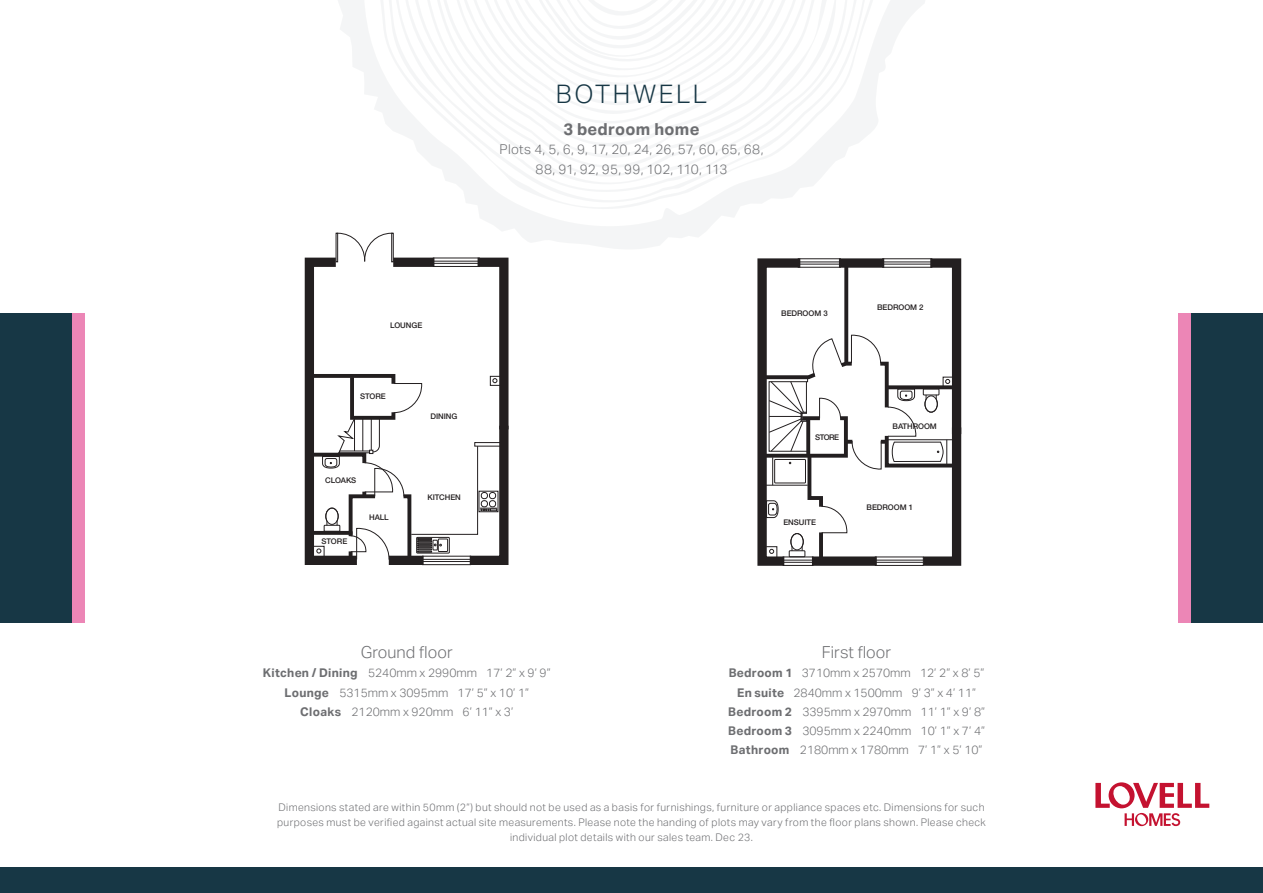
<style>
.page{position:relative;width:1263px;height:893px;background:#fff}
.page>*{position:absolute;margin:0;border:0;box-sizing:border-box;transform-origin:0 0}
.t1{font:300 25.5px "Aktiv Grotesk";letter-spacing:.1em;color:#173745}
.t2{font:300 16.5px "Aktiv Grotesk";color:#6d6e71}
.t3{font:700 16.5px "Aktiv Grotesk";letter-spacing:.02em;color:#6d6e71}
.t4{font:300 13.5px/19.5px "Aktiv Grotesk";letter-spacing:.01em;color:#6d6e71;text-align:center}
.t5{font:300 12px/19.2px "Aktiv Grotesk";color:#6d6e71;text-align:center}
.t6{font:300 10.5px/15px "Aktiv Grotesk";letter-spacing:.035em;color:#6d6e71;text-align:center}
.t7{font:500 7.8px "Helvetica Neue";letter-spacing:-.005em;color:#231f20}
.s1{font-weight:700}
</style>
<div class="page">
<svg style="left:335px;top:0;width:590px;height:249px"></svg>
<svg style="left:375px;top:0;width:514px;height:217px"></svg>
<svg style="left:382px;top:0;width:497px;height:212px"></svg>
<svg style="left:393px;top:0;width:480px;height:198px"></svg>
<svg style="left:402px;top:0;width:462px;height:191px"></svg>
<svg style="left:411px;top:0;width:437px;height:183px"></svg>
<svg style="left:419px;top:0;width:423px;height:177px"></svg>
<svg style="left:429px;top:0;width:405px;height:164px"></svg>
<svg style="left:438px;top:0;width:388px;height:149px"></svg>
<svg style="left:449px;top:0;width:363px;height:138px"></svg>
<svg style="left:458px;top:0;width:345px;height:127px"></svg>
<svg style="left:304px;top:233px;width:209px;height:333px"></svg>
<div style="left:0;top:313px;width:72px;height:309px;background:#173745"></div>
<div style="left:1191px;top:313px;width:72px;height:309px;background:#173745"></div>
<div style="left:0;top:867px;width:1263px;height:26px;background:#173745"></div>
<div style="left:72px;top:313px;width:13px;height:309px;background:#ec86b6"></div>
<div style="left:1178px;top:313px;width:13px;height:309px;background:#ec86b6"></div>
<svg style="left:1095px;top:782px;width:114px;height:44px"></svg>
<svg style="left:757px;top:258px;width:205px;height:308px"></svg>
<h1 class="t1" style="left:556px;top:80px;width:153px">BOTHWELL</h1>
<h2 class="t3" style="left:563px;top:119px;width:138px">3 bedroom home</h2>
<p class="t4" style="left:500px;top:140px;width:265px">Plots 4, 5, 6, 9, 17, 20, 24, 26, 57, 60, 65, 68,<br>88, 91, 92, 95, 99, 102, 110, 113</p>
<p class="t7" style="left:390px;top:321px;width:34px">LOUNGE</p>
<p class="t7" style="left:360px;top:392px;width:27px">STORE</p>
<p class="t7" style="left:325px;top:475px;width:32px">CLOAKS</p>
<p class="t7" style="left:322px;top:537px;width:27px">STORE</p>
<p class="t7" style="left:369px;top:512px;width:21px">HALL</p>
<p class="t7" style="left:430px;top:411px;width:28px">DINING</p>
<p class="t7" style="left:427px;top:492px;width:35px">KITCHEN</p>
<p class="t7" style="left:781px;top:309px;width:48px">BEDROOM 3</p>
<p class="t7" style="left:877px;top:303px;width:48px">BEDROOM 2</p>
<p class="t7" style="left:815px;top:433px;width:25px">STORE</p>
<p class="t7" style="left:783px;top:517px;width:34px">ENSUITE</p>
<p class="t7" style="left:892px;top:421px;width:46px">BATHROOM</p>
<p class="t7" style="left:866px;top:503px;width:48px">BEDROOM 1</p>
<h2 class="t2" style="left:361px;top:643px;width:93px">Ground floor</h2>
<p class="t5" style="left:263px;top:664px;width:289px"><span class="s1">Kitchen / Dining</span> 5240mm x 2990mm 17’ 2” x 9’ 9”<br><span class="s1">Lounge</span> 5315mm x 3095mm 17’ 5” x 10’ 1”<br><span class="s1">Cloaks</span> 2120mm x 920mm 6’ 11” x 3’</p>
<h2 class="t2" style="left:822px;top:643px;width:71px">First floor</h2>
<p class="t5" style="left:728px;top:664px;width:258px"><span class="s1">Bedroom 1</span> 3710mm x 2570mm 12’ 2” x 8’ 5” <span class="s1">En suite</span> 2840mm x 1500mm 9’ 3” x 4’ 11” <span class="s1">Bedroom 2</span> 3395mm x 2970mm 11’ 1” x 9’ 8” <span class="s1">Bedroom 3</span> 3095mm x 2240mm 10’ 1” x 7’ 4” <span class="s1">Bathroom</span> 2180mm x 1780mm 7’ 1” x 5’ 10”</p>
<p class="t6" style="left:277px;top:800px;width:710px">Dimensions stated are within 50mm (2”) but should not be used as a basis for furnishings, furniture or appliance spaces etc. Dimensions for such purposes must be verified against actual site measurements. Please note the handing of plots may vary from the floor plans shown. Please check individual plot details with our sales team. Dec 23.</p>
</div>
